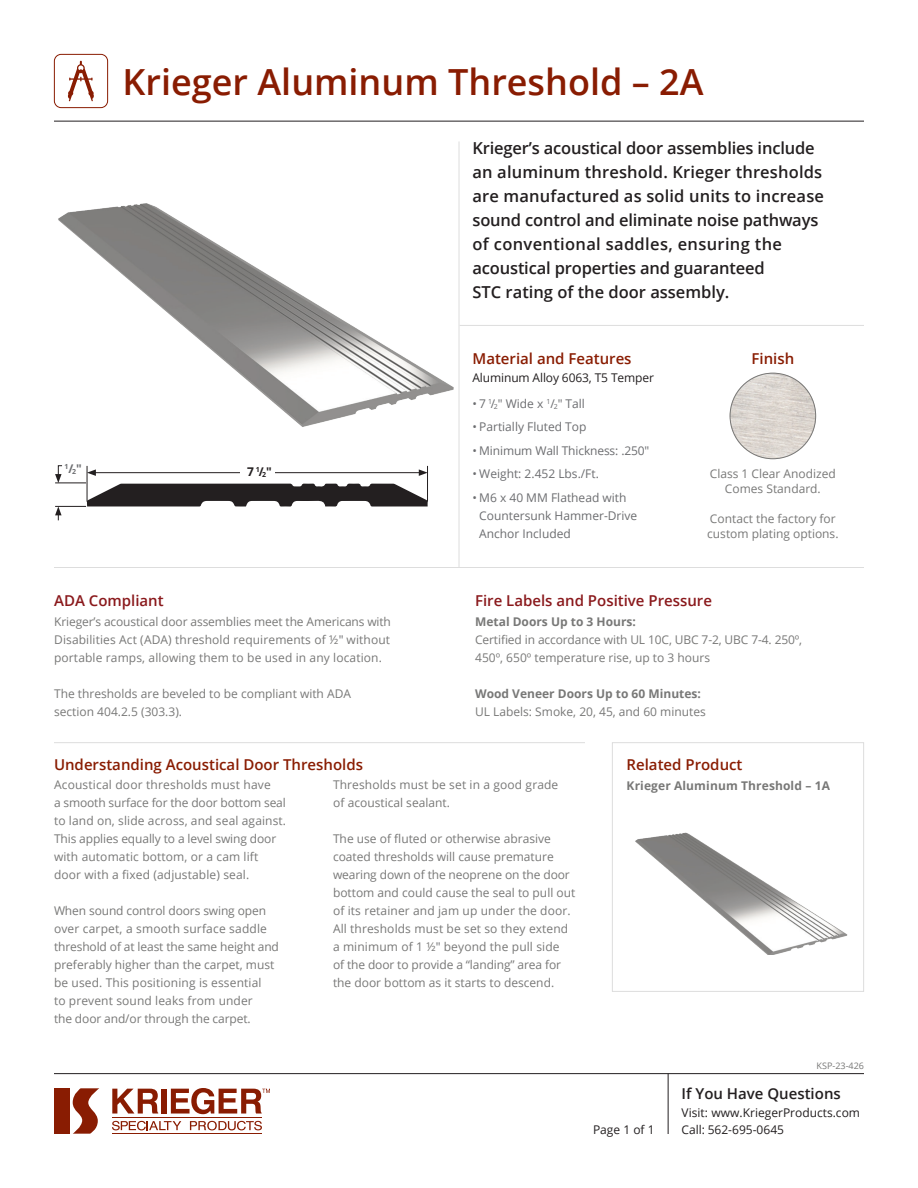
<style>
.page{position:relative;width:918px;height:1188px;background:#fff}
.page>*{position:absolute;margin:0;border:0;box-sizing:border-box;transform-origin:0 0}
.t1{font:600 36px "Open Sans";color:#891c02}
.t2{font:600 16.5px/24px "Open Sans";color:#231f20}
.t3{font:600 15px "Open Sans";color:#891c02}
.t4{font:600 15px "Open Sans";color:#8a191c}
.t5{font:600 15px "Open Sans";color:#231f20}
.t6{font:12px/18px "Open Sans";color:#787877}
.t7{font:12px/18px "Open Sans";color:#6c6d70}
.t8{font:12px/16.5px "Open Sans";color:#231f20}
.t9{font:700 12px "Open Sans";color:#787877}
.t10{font:700 12px "Open Sans";color:#231f20}
.t11{font:9px "Open Sans";color:#787877}
.t12{font:700 7.05px "Open Sans";color:#6c6d70}
.s1{font-size:12px}
.s2{color:#6c6d70}
</style>
<div class="page">
<hr style="left:54px;top:121px;width:810px;height:1px;background:#231f20">
<div style="left:54px;top:54px;width:54px;height:54px;border:1px solid #891c02;border-radius:7px"></div>
<svg style="left:68px;top:61px;width:26px;height:40px"></svg>
<div style="left:54px;top:1088px;width:16px;height:46px;background:#891c02"></div>
<svg style="left:73px;top:1088px;width:26px;height:46px"></svg>
<svg style="left:112px;top:1089px;width:46px;height:25px"></svg>
<div style="left:161px;top:1089px;width:6px;height:25px;background:#891c02"></div>
<hr style="left:112px;top:1117px;width:150px;height:1px;background:#891c02">
<svg style="left:112px;top:1121px;width:69px;height:9px"></svg>
<svg style="left:190px;top:1121px;width:72px;height:9px"></svg>
<hr style="left:112px;top:1133px;width:150px;height:1px;background:#891c02">
<svg style="left:171px;top:1088px;width:99px;height:26px"></svg>
<hr style="left:54px;top:1073px;width:810px;height:1px;background:#231f20">
<hr style="left:668px;top:1074px;width:1px;height:60px;background:#231f20">
<svg style="left:87px;top:484px;width:341px;height:23px"></svg>
<img style="left:58px;top:203px;width:396px;height:224px">
<hr style="left:459px;top:141px;width:1px;height:426px;background:#ddd">
<hr style="left:54px;top:567px;width:810px;height:1px;background:#ddd">
<hr style="left:460px;top:325px;width:404px;height:1px;background:#ddd">
<img style="left:730px;top:373px;width:86px;height:86px;border-radius:43px">
<hr style="left:55px;top:506px;width:31px;height:1px;background:#231f20">
<hr style="left:55px;top:483px;width:31px;height:1px;background:#231f20">
<hr style="left:93px;top:472px;width:328px;height:1px;background:#231f20">
<svg style="left:88px;top:469px;width:8px;height:7px"></svg>
<svg style="left:419px;top:469px;width:8px;height:7px"></svg>
<svg style="left:55px;top:506px;width:7px;height:14px"></svg>
<svg style="left:55px;top:465px;width:8px;height:18px"></svg>
<hr style="left:87px;top:466px;width:1px;height:36px;background:#231f20">
<hr style="left:427px;top:466px;width:1px;height:36px;background:#231f20">
<div style="left:240px;top:461px;width:35px;height:18px;background:#fff"></div>
<hr style="left:54px;top:742px;width:531px;height:1px;background:#ddd">
<img style="left:635px;top:832px;width:213px;height:122px">
<div style="left:612px;top:742px;width:252px;height:250px;border:1px solid #ddd"></div>
<h1 class="t1" style="left:123px;top:57px;width:583px">Krieger Aluminum Threshold – 2A</h1>
<p class="t2" style="left:472px;top:136px;width:353px">Krieger’s acoustical door assemblies include an aluminum threshold. Krieger thresholds are manufactured as solid units to increase sound control and eliminate noise pathways of conventional saddles, ensuring the acoustical properties and guaranteed<br>STC rating of the door assembly.</p>
<p class="t12" style="left:64px;top:464px;width:19px">1<span class="s1">/</span>2<span class="s1">″</span></p>
<p class="t10" style="left:247px;top:463px;width:26px">7 <sup>1</sup>/<sub>2</sub> ″</p>
<p class="t4" style="left:54px;top:590px;width:111px">ADA Compliant</p>
<p class="t6" style="left:54px;top:612px;width:338px;text-align:justify">Krieger’s acoustical door assemblies meet the Americans with Disabilities Act (ADA) threshold requirements of ½<span class="s2">″</span> without portable ramps, allowing them to be used in any location.</p>
<p class="t6" style="left:54px;top:684px;width:298px">The thresholds are beveled to be compliant with ADA section 404.2.5 (303.3).</p>
<p class="t3" style="left:472px;top:348px;width:161px">Material and Features</p>
<p class="t8" style="left:472px;top:369px;width:183px">Aluminum Alloy 6063, T5 Temper</p>
<p class="t7" style="left:472px;top:394px;width:114px">• 7 <sup>1</sup>/<sub>2</sub>″ Wide x <sup>1</sup>/<sub>2</sub>″ Tall</p>
<p class="t7" style="left:473px;top:418px;width:115px">• Partially Fluted Top</p>
<p class="t7" style="left:473px;top:441px;width:178px">• Minimum Wall Thickness: .250″</p>
<p class="t7" style="left:473px;top:465px;width:128px">• Weight: 2.452 Lbs./Ft.</p>
<p class="t7" style="left:479px;top:488px;width:160px;text-indent:-7px">• M6 x 40 MM Flathead with<br>Countersunk Hammer-Drive<br>Anchor Included</p>
<p class="t3" style="left:752px;top:348px;width:44px">Finish</p>
<p class="t6" style="left:710px;top:465px;width:128px;line-height:15px;text-align:center">Class 1 Clear Anodized<br>Comes Standard.</p>
<p class="t6" style="left:707px;top:510px;width:133px;line-height:15px">Contact the factory for custom plating options.</p>
<p class="t4" style="left:475px;top:590px;width:238px">Fire Labels and Positive Pressure</p>
<p class="t9" style="left:475px;top:613px;width:162px">Metal Doors Up to 3 Hours:</p>
<p class="t6" style="left:475px;top:630px;width:329px">Certified in accordance with UL 10C, UBC 7-2, UBC 7-4. 250º,<br>450º, 650º temperature rise, up to 3 hours</p>
<p class="t9" style="left:475px;top:685px;width:227px">Wood Veneer Doors Up to 60 Minutes:</p>
<p class="t6" style="left:475px;top:702px;width:232px">UL Labels: Smoke, 20, 45, and 60 minutes</p>
<p class="t3" style="left:54px;top:754px;width:311px">Understanding Acoustical Door Thresholds</p>
<p class="t6" style="left:54px;top:776px;width:234px">Acoustical door thresholds must have<br>a smooth surface for the door bottom seal to land on, slide across, and seal against.<br>This applies equally to a level swing door with automatic bottom, or a cam lift door with a fixed (adjustable) seal.</p>
<p class="t6" style="left:54px;top:902px;width:226px">When sound control doors swing open over carpet, a smooth surface saddle threshold of at least the same height and preferably higher than the carpet, must be used. This positioning is essential<br>to prevent sound leaks from under<br>the door and/or through the carpet.</p>
<p class="t6" style="left:333px;top:776px;width:227px">Thresholds must be set in a good grade of acoustical sealant.</p>
<p class="t6" style="left:333px;top:830px;width:244px">The use of fluted or otherwise abrasive coated thresholds will cause premature wearing down of the neoprene on the door bottom and could cause the seal to pull out of its retainer and jam up under the door.<br>All thresholds must be set so they extend a minimum of 1 ½<span class="s2">″</span> beyond the pull side<br>of the door to provide a “landing” area for the door bottom as it starts to descend.</p>
<p class="t3" style="left:627px;top:755px;width:117px">Related Product</p>
<p class="t9" style="left:627px;top:777px;width:205px">Krieger Aluminum Threshold – 1A</p>
<p class="t8" style="left:593px;top:1121px;width:63px">Page 1 of 1</p>
<p class="t11" style="left:817px;top:1060px;width:49px">KSP-23-426</p>
<p class="t5" style="left:682px;top:1084px;width:161px">If You Have Questions</p>
<p class="t8" style="left:682px;top:1105px;width:180px">Visit: www.KriegerProducts.com<br>Call: 562-695-0645</p>
</div>
